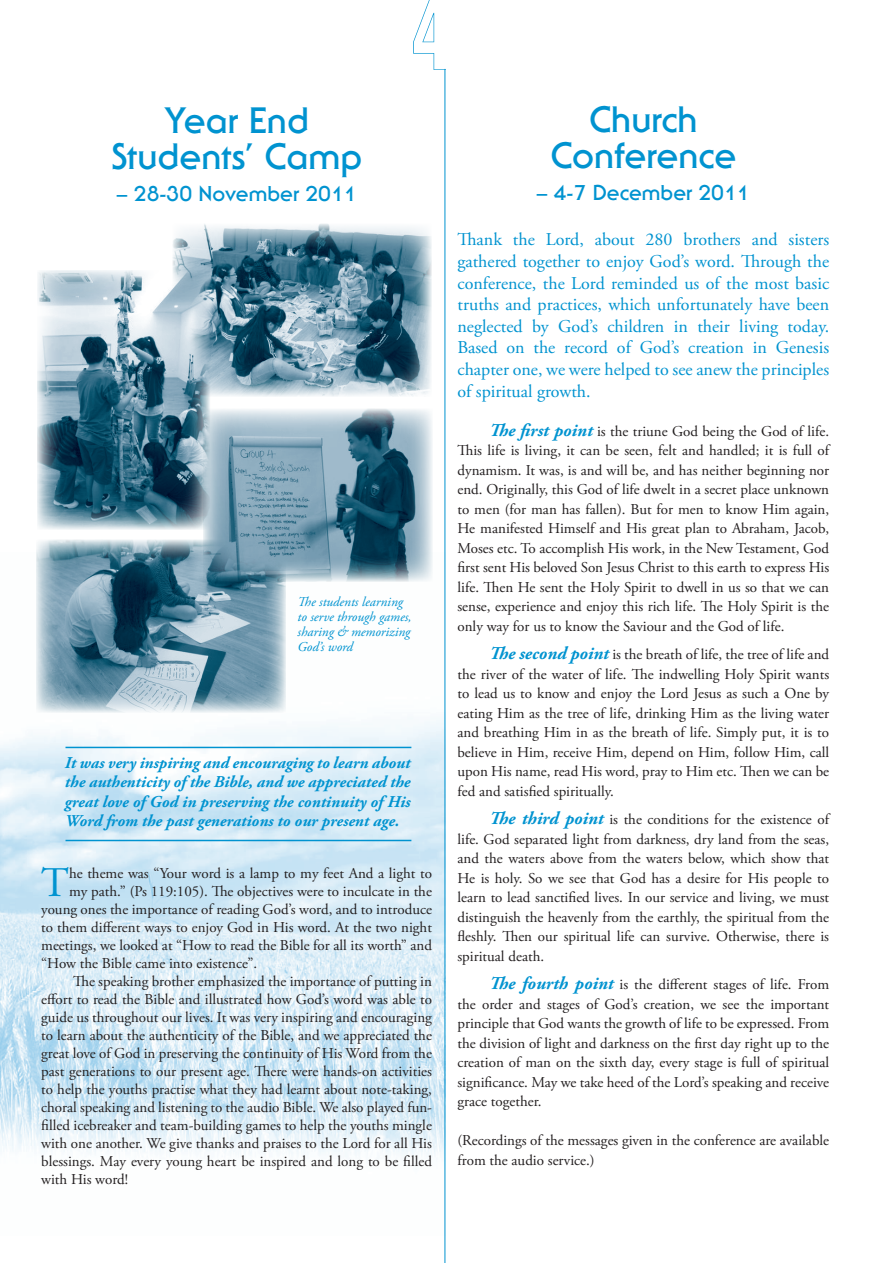
<style>
.page{position:relative;width:893px;height:1263px;background:#fff}
.page>*{position:absolute;margin:0;border:0;box-sizing:border-box;transform-origin:0 0}
.t1{font:42.15px "Adobe Garamond Pro";color:#0093d0}
.t2{font:700 36px/36px "Serif Gothic";color:#0093d0;text-align:center}
.t3{font:700 21px "Serif Gothic";color:#0093d0}
.t4{font:18px/21.6px "Adobe Garamond Pro";color:#0093d0;text-align:justify}
.t5{font:italic 700 16.5px/19.5px "Adobe Garamond Pro";color:#0093d0;text-align:justify}
.t6{font:15px/19.5px "Adobe Garamond Pro";color:#231f20;text-align:justify}
.t7{font:italic 13.5px/15px "Adobe Garamond Pro";color:#0093d0}
.s1{font-weight:700;font-style:italic;font-size:18px;color:#0093d0}
</style>
<div class="page">
<img style="left:0;top:553px;width:445px;height:683px">
<img style="left:36px;top:540px;width:250px;height:173px">
<img style="left:203px;top:409px;width:229px;height:173px">
<img style="left:173px;top:224px;width:259px;height:172px">
<img style="left:37px;top:270px;width:173px;height:259px">
<hr style="left:445px;top:69px;width:1px;height:1194px;background:#0093d0">
<img style="left:413px;top:0;width:32px;height:72px">
<hr style="left:65px;top:747px;width:346px;height:1px;background:#0093d0">
<hr style="left:65px;top:840px;width:346px;height:1px;background:#0093d0">
<h2 class="t2" style="left:111px;top:103px;width:252px">Year End<br>Students’ Camp</h2>
<h3 class="t3" style="left:117px;top:181px;width:241px">– 28-30 November 2011</h3>
<p class="t7" style="left:298px;top:594px;width:115px">The students learning to serve through games, sharing &amp; memorizing<br>God’s word</p>
<p class="t5" style="left:65px;top:753px;width:347px">It was very inspiring and encouraging to learn about the authenticity of the Bible, and we appreciated the great love of God in preserving the continuity of His Word from the past generations to our present age.</p>
<h1 class="t1" style="left:41px;top:858px;width:29px">T</h1>
<p class="t6" style="left:69px;top:864px;width:364px">he theme was “Your word is a lamp to my feet And a light to</p>
<p class="t6" style="left:69px;top:882px;width:364px">my path.” (Ps 119:105). The objectives were to inculcate in the</p>
<p class="t6" style="left:41px;top:900px;width:392px">young ones the importance of reading God’s word, and to introduce</p>
<p class="t6" style="left:41px;top:918px;width:392px">to them different ways to enjoy God in His word. At the two night</p>
<p class="t6" style="left:41px;top:936px;width:392px">meetings, we looked at “How to read the Bible for all its worth” and</p>
<p class="t6" style="left:41px;top:954px;width:218px">“How the Bible came into existence”.</p>
<p class="t6" style="left:73px;top:972px;width:360px">The speaking brother emphasized the importance of putting in</p>
<p class="t6" style="left:41px;top:990px;width:392px">effort to read the Bible and illustrated how God’s word was able to</p>
<p class="t6" style="left:41px;top:1008px;width:392px">guide us throughout our lives. It was very inspiring and encouraging</p>
<p class="t6" style="left:41px;top:1026px;width:392px">to learn about the authenticity of the Bible, and we appreciated the</p>
<p class="t6" style="left:41px;top:1044px;width:392px">great love of God in preserving the continuity of His Word from the</p>
<p class="t6" style="left:41px;top:1062px;width:392px">past generations to our present age. There were hands-on activities</p>
<p class="t6" style="left:41px;top:1080px;width:392px">to help the youths practise what they had learnt about note-taking,</p>
<p class="t6" style="left:41px;top:1098px;width:392px">choral speaking and listening to the audio Bible. We also played fun-</p>
<p class="t6" style="left:41px;top:1116px;width:392px">filled icebreaker and team-building games to help the youths mingle</p>
<p class="t6" style="left:41px;top:1134px;width:392px">with one another. We give thanks and praises to the Lord for all His</p>
<p class="t6" style="left:41px;top:1152px;width:392px">blessings. May every young heart be inspired and long to be filled</p>
<p class="t6" style="left:41px;top:1170px;width:88px">with His word!</p>
<h2 class="t2" style="left:550px;top:102px;width:188px">Church<br>Conference</h2>
<h3 class="t3" style="left:537px;top:180px;width:214px">– 4-7 December 2011</h3>
<p class="t4" style="left:457px;top:230px;width:373px">Thank the Lord, about 280 brothers and sisters gathered together to enjoy God’s word. Through the conference, the Lord reminded us of the most basic truths and practices, which unfortunately have been neglected by God’s children in their living today.<br>Based on the record of God’s creation in Genesis chapter one, we were helped to see anew the principles of spiritual growth.</p>
<p class="t6" style="left:457px;top:422px;width:373px;text-indent:32px"><span class="s1">The first point</span> is the triune God being the God of life.<br>This life is living, it can be seen, felt and handled; it is full of dynamism. It was, is and will be, and has neither beginning nor end. Originally, this God of life dwelt in a secret place unknown to men (for man has fallen). But for men to know Him again, He manifested Himself and His great plan to Abraham, Jacob, Moses etc. To accomplish His work, in the New Testament, God first sent His beloved Son Jesus Christ to this earth to express His life. Then He sent the Holy Spirit to dwell in us so that we can sense, experience and enjoy this rich life. The Holy Spirit is the only way for us to know the Saviour and the God of life.</p>
<p class="t6" style="left:457px;top:645px;width:373px;text-indent:32px"><span class="s1">The second point</span> is the breath of life, the tree of life and the river of the water of life. The indwelling Holy Spirit wants to lead us to know and enjoy the Lord Jesus as such a One by eating Him as the tree of life, drinking Him as the living water and breathing Him in as the breath of life. Simply put, it is to believe in Him, receive Him, depend on Him, follow Him, call upon His name, read His word, pray to Him etc. Then we can be fed and satisfied spiritually.</p>
<p class="t6" style="left:457px;top:810px;width:373px;text-indent:32px"><span class="s1">The third point</span> is the conditions for the existence of life. God separated light from darkness, dry land from the seas, and the waters above from the waters below, which show that He is holy. So we see that God has a desire for His people to learn to lead sanctified lives. In our service and living, we must distinguish the heavenly from the earthly, the spiritual from the fleshly. Then our spiritual life can survive. Otherwise, there is spiritual death.</p>
<p class="t6" style="left:457px;top:975px;width:373px;text-indent:32px"><span class="s1">The fourth point</span> is the different stages of life. From the order and stages of God’s creation, we see the important principle that God wants the growth of life to be expressed. From the division of light and darkness on the first day right up to the creation of man on the sixth day, every stage is full of spiritual significance. May we take heed of the Lord’s speaking and receive grace together.</p>
<p class="t6" style="left:457px;top:1131px;width:373px">(Recordings of the messages given in the conference are available from the audio service.)</p>
</div>
